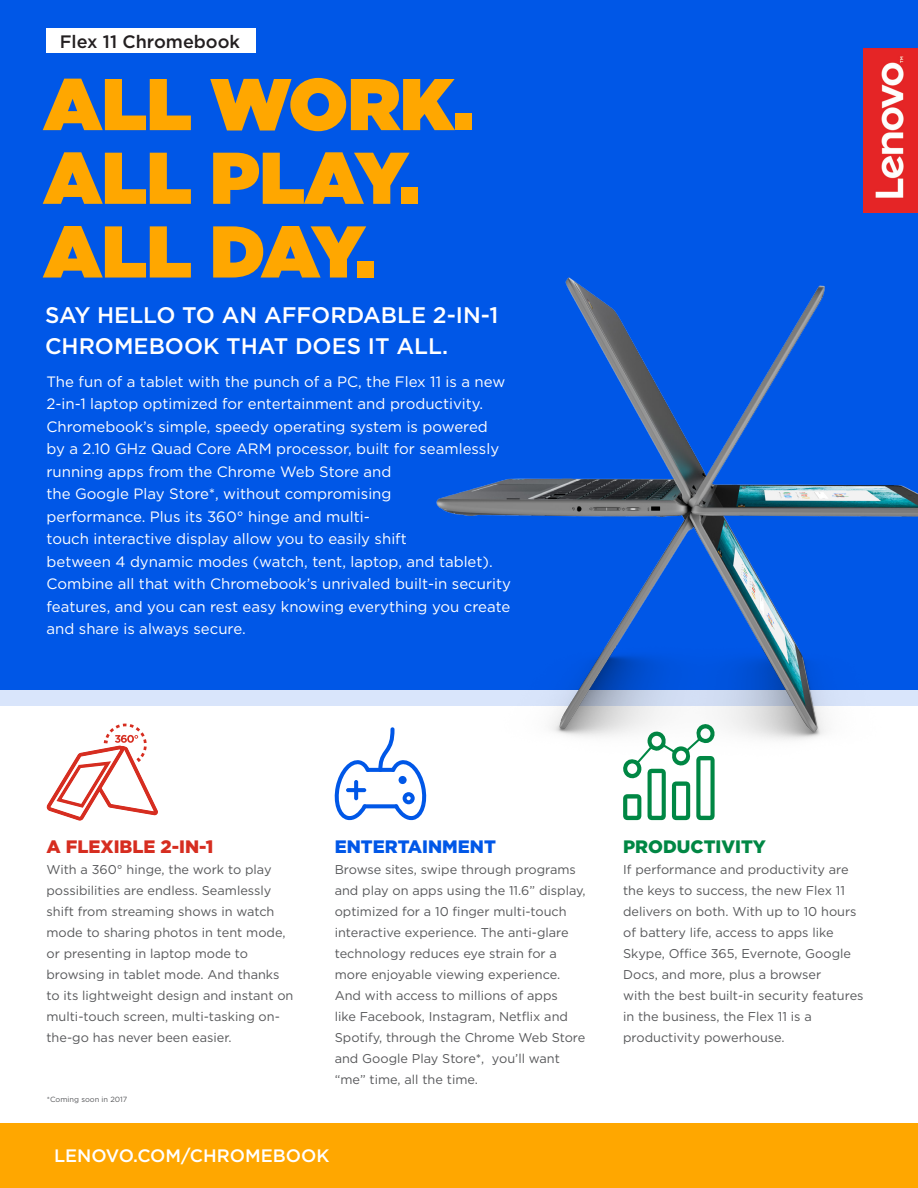
<style>
.page{position:relative;width:918px;height:1188px;background:#fff}
.page>*{position:absolute;margin:0;border:0;box-sizing:border-box;transform-origin:0 0}
.t1{font:900 73.05px "Gotham";color:#ffa700}
.t2{font:500 22.5px/31.5px "Gotham";color:#fff}
.t3{font:500 18px "Gotham";color:#fff}
.t4{font:500 18px "Gotham";color:#231f20}
.t5{font:900 18px "Gotham";color:#d62d20}
.t6{font:900 18px "Gotham";color:#0057e7}
.t7{font:900 18px "Gotham";color:#008744}
.t8{font:15px/22.5px "Gotham";color:#fff}
.t9{font:12.75px/21px "Gotham";color:#57585a}
.t10{font:7.5px "Gotham";color:#57585b}
</style>
<div class="page">
<div style="left:0;top:689px;width:918px;height:17px;background:#d9e5fb"></div>
<div style="left:0;top:0;width:918px;height:689px;background:#0057e7"></div>
<div style="left:0;top:1123px;width:918px;height:65px;background:#ffa700"></div>
<svg style="left:623px;top:772px;width:92px;height:48px"></svg>
<img style="left:864px;top:49px;width:54px;height:163px">
<svg style="left:46px;top:724px;width:112px;height:97px"></svg>
<img style="left:216px;top:277px;width:702px;height:495px">
<div style="left:46px;top:28px;width:210px;height:25px;background:#fff"></div>
<svg style="left:332px;top:727px;width:97px;height:94px"></svg>
<p class="t4" style="left:60px;top:30px;width:182px">Flex 11 Chromebook</p>
<p class="t1" style="left:44px;top:52px;width:432px">ALL WORK.</p>
<p class="t1" style="left:44px;top:126px;width:378px">ALL PLAY.</p>
<p class="t1" style="left:44px;top:199px;width:334px">ALL DAY.</p>
<p class="t2" style="left:45px;top:299px;width:455px">SAY HELLO TO AN AFFORDABLE 2-IN-1<br>CHROMEBOOK THAT DOES IT ALL.</p>
<p class="t8" style="left:46px;top:370px;width:466px">The fun of a tablet with the punch of a PC, the Flex 11 is a new 2-in-1 laptop optimized for entertainment and productivity.<br>Chromebook’s simple, speedy operating system is powered<br>by a 2.10 GHz Quad Core ARM processor, built for seamlessly running apps from the Chrome Web Store and<br>the Google Play Store*, without compromising<br>performance. Plus its 360° hinge and multi-<br>touch interactive display allow you to easily shift<br>between 4 dynamic modes (watch, tent, laptop, and tablet).<br>Combine all that with Chromebook’s unrivaled built-in security features, and you can rest easy knowing everything you create and share is always secure.</p>
<p class="t5" style="left:46px;top:834px;width:169px">A FLEXIBLE 2-IN-1</p>
<p class="t9" style="left:46px;top:858px;width:249px">With a 360° hinge, the work to play possibilities are endless. Seamlessly shift from streaming shows in watch mode to sharing photos in tent mode, or presenting in laptop mode to browsing in tablet mode. And thanks to its lightweight design and instant on multi-touch screen, multi-tasking on&shy;the-go has never been easier.</p>
<p class="t10" style="left:47px;top:1095px;width:82px">*Coming soon in 2017</p>
<p class="t6" style="left:335px;top:834px;width:163px">ENTERTAINMENT</p>
<p class="t9" style="left:335px;top:858px;width:253px">Browse sites, swipe through programs and play on apps using the 11.6” display, optimized for a 10 finger multi-touch interactive experience. The anti-glare technology reduces eye strain for a more enjoyable viewing experience.<br>And with access to millions of apps<br>like Facebook, Instagram, Netflix and Spotify, through the Chrome Web Store and Google Play Store*, you’ll want “me” time, all the time.</p>
<p class="t3" style="left:54px;top:1144px;width:277px">LENOVO.COM/CHROMEBOOK</p>
<p class="t7" style="left:623px;top:834px;width:144px">PRODUCTIVITY</p>
<p class="t9" style="left:623px;top:858px;width:242px">If performance and productivity are the keys to success, the new Flex 11 delivers on both. With up to 10 hours of battery life, access to apps like Skype, Office 365, Evernote, Google Docs, and more, plus a browser<br>with the best built-in security features in the business, the Flex 11 is a productivity powerhouse.</p>
</div>
